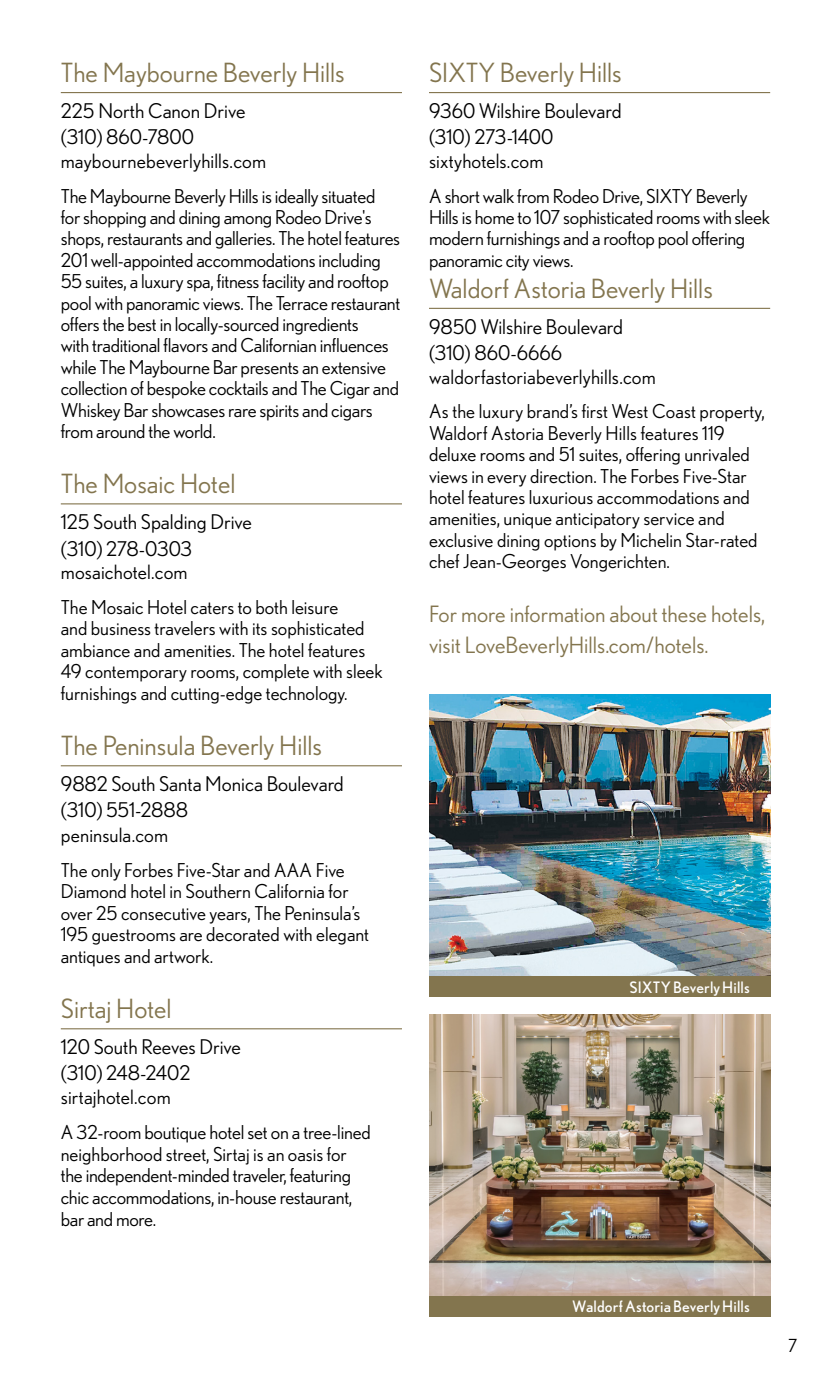
<style>
.page{position:relative;width:831px;height:1377px;background:#fff}
.page>*{position:absolute;margin:0;border:0;box-sizing:border-box;transform-origin:0 0}
.t1{font:26.55px "Nobel";color:#83754e}
.t2{font:22.5px/30.6px "Nobel";color:#83754e}
.t3{font:20.25px/26.1px "Nobel";color:#000}
.t4{font:19.8px "Nobel";letter-spacing:.01em;color:#000}
.t5{font:19.12px/21.4px "Nobel";letter-spacing:-.015em;color:#000}
.t6{font:18px "Nobel";color:#000}
.t7{font:15.75px "Nobel";letter-spacing:.01em;color:#fff}
</style>
<div class="page">
<img style="left:429px;top:1014px;width:341px;height:282px">
<img style="left:429px;top:695px;width:341px;height:282px">
<div style="left:429px;top:1296px;width:341px;height:20px;background:#83754e"></div>
<div style="left:429px;top:977px;width:341px;height:20px;background:#83754e"></div>
<hr style="left:61px;top:92px;width:341px;height:1px;background:#83754e">
<hr style="left:61px;top:503px;width:341px;height:1px;background:#83754e">
<hr style="left:61px;top:765px;width:341px;height:1px;background:#83754e">
<hr style="left:61px;top:1028px;width:341px;height:1px;background:#83754e">
<hr style="left:429px;top:92px;width:341px;height:1px;background:#83754e">
<hr style="left:429px;top:308px;width:341px;height:1px;background:#83754e">
<h1 class="t1" style="left:61px;top:57px;width:285px">The Maybourne Beverly Hills</h1>
<p class="t3" style="left:61px;top:98px;width:186px">225 North Canon Drive (310) 860-7800</p>
<p class="t4" style="left:61px;top:149px;width:207px">maybournebeverlyhills.com</p>
<p class="t5" style="left:61px;top:185px;width:341px">The Maybourne Beverly Hills is ideally situated<br>for shopping and dining among Rodeo Drive's shops, restaurants and galleries. The hotel features 201 well-appointed accommodations including 55 suites, a luxury spa, fitness facility and rooftop pool with panoramic views. The Terrace restaurant offers the best in locally-sourced ingredients<br>with traditional flavors and Californian influences while The Maybourne Bar presents an extensive collection of bespoke cocktails and The Cigar and Whiskey Bar showcases rare spirits and cigars from around the world.</p>
<h1 class="t1" style="left:61px;top:469px;width:176px">The Mosaic Hotel</h1>
<p class="t3" style="left:61px;top:509px;width:193px">125 South Spalding Drive (310) 278-0303</p>
<p class="t4" style="left:61px;top:561px;width:128px">mosaichotel.com</p>
<p class="t5" style="left:61px;top:596px;width:323px">The Mosaic Hotel caters to both leisure<br>and business travelers with its sophisticated ambiance and amenities. The hotel features 49 contemporary rooms, complete with sleek furnishings and cutting-edge technology.</p>
<h1 class="t1" style="left:61px;top:730px;width:263px">The Peninsula Beverly Hills</h1>
<p class="t3" style="left:61px;top:771px;width:284px">9882 South Santa Monica Boulevard (310) 551-2888</p>
<p class="t4" style="left:61px;top:824px;width:109px">peninsula.com</p>
<p class="t5" style="left:61px;top:859px;width:310px">The only Forbes Five-Star and AAA Five Diamond hotel in Southern California for over 25 consecutive years, The Peninsula’s 195 guestrooms are decorated with elegant antiques and artwork.</p>
<h1 class="t1" style="left:61px;top:993px;width:112px">Sirtaj Hotel</h1>
<p class="t3" style="left:61px;top:1034px;width:182px">120 South Reeves Drive (310) 248-2402</p>
<p class="t4" style="left:61px;top:1086px;width:111px">sirtajhotel.com</p>
<p class="t5" style="left:61px;top:1121px;width:311px">A 32-room boutique hotel set on a tree-lined neighborhood street, Sirtaj is an oasis for the independent-minded traveler, featuring chic accommodations, in-house restaurant, bar and more.</p>
<h1 class="t1" style="left:429px;top:57px;width:194px">SIXTY Beverly Hills</h1>
<p class="t3" style="left:429px;top:98px;width:194px">9360 Wilshire Boulevard (310) 273-1400</p>
<p class="t4" style="left:429px;top:149px;width:116px">sixtyhotels.com</p>
<p class="t5" style="left:429px;top:185px;width:342px">A short walk from Rodeo Drive, SIXTY Beverly Hills is home to 107 sophisticated rooms with sleek modern furnishings and a rooftop pool offering panoramic city views.</p>
<h1 class="t1" style="left:429px;top:273px;width:285px">Waldorf Astoria Beverly Hills</h1>
<p class="t3" style="left:429px;top:313px;width:195px">9850 Wilshire Boulevard (310) 860-6666</p>
<p class="t4" style="left:429px;top:365px;width:228px">waldorfastoriabeverlyhills.com</p>
<p class="t5" style="left:429px;top:401px;width:337px">As the luxury brand’s first West Coast property, Waldorf Astoria Beverly Hills features 119 deluxe rooms and 51 suites, offering unrivaled views in every direction. The Forbes Five-Star hotel features luxurious accommodations and amenities, unique anticipatory service and exclusive dining options by Michelin Star-rated chef Jean-Georges Vongerichten.</p>
<p class="t2" style="left:429px;top:599px;width:337px">For more information about these hotels, visit LoveBeverlyHills.com/hotels.</p>
<p class="t7" style="left:629px;top:978px;width:122px">SIXTY Beverly Hills</p>
<p class="t7" style="left:572px;top:1298px;width:179px">Waldorf Astoria Beverly Hills</p>
<p class="t6" style="left:787px;top:1335px;width:11px">7</p>
</div>
